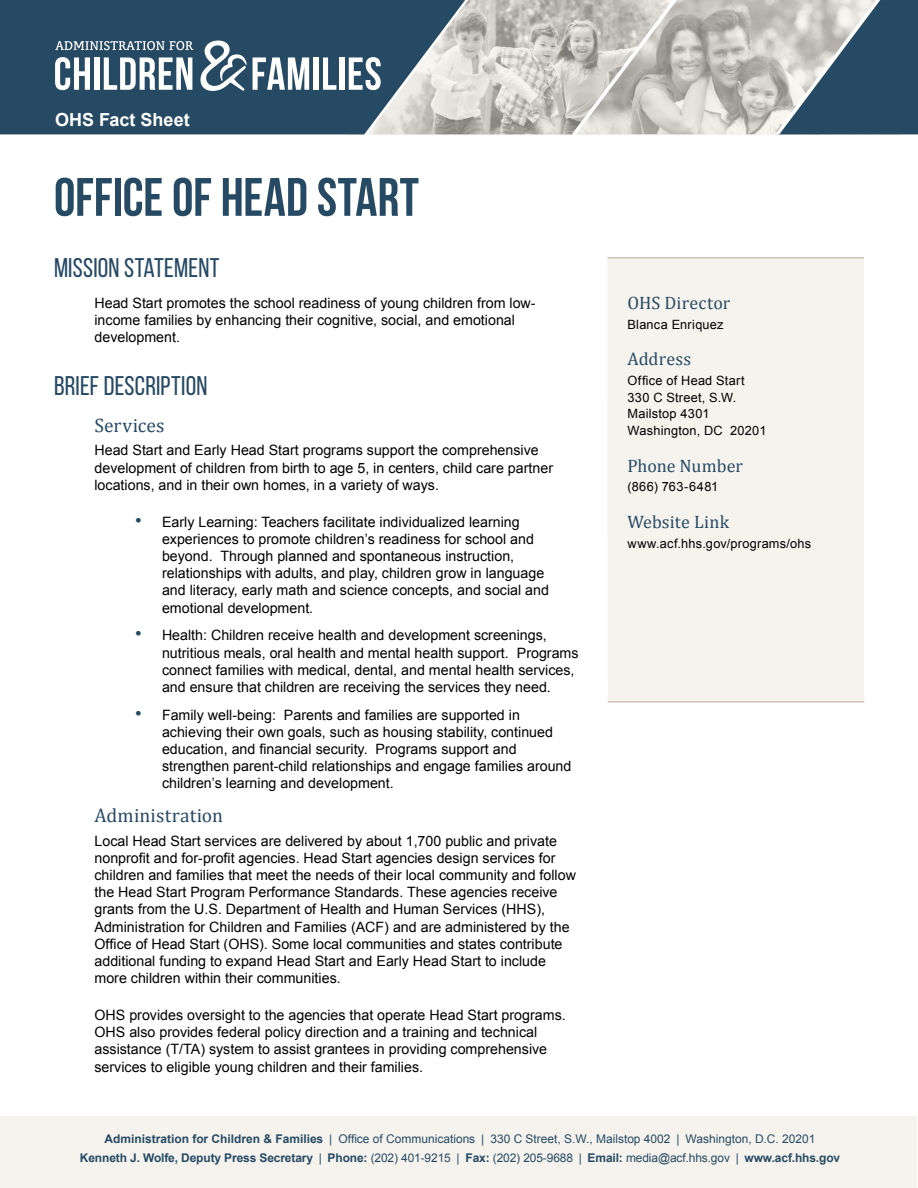
<style>
.page{position:relative;width:918px;height:1188px;background:#fff}
.page>*{position:absolute;margin:0;border:0;box-sizing:border-box;transform-origin:0 0}
.H1_-_Title{font:700 54px "Bebas Neue";letter-spacing:.005em;color:#264a64}
.H2_-_Section_Title{font:27px "Bebas Neue";letter-spacing:.005em;color:#264a64}
.H3_-_Subtitle{font:19.5px "Cambria";letter-spacing:.01em;color:#264a64}
.H4_-_Info_Box_Sectio{font:18px "Cambria";letter-spacing:.005em;color:#264a64}
.Fact_Sheet{font:700 18px "Arial";color:#fff}
.P_-_Body_Text{font:14.25px/17.1px "Arial";color:#000}
.P_-_Info_Box_Body_Te{font:12.75px/15.3px "Arial";letter-spacing:.02em;color:#000}
.t1{font:12px/19.5px "Arial";color:#264a64;text-align:center}
.s1{font-size:18.75px;color:#264a64}
.s2{font-weight:700}
</style>
<div class="page">
<div style="left:1px;top:1116px;width:916px;height:71px;background:#f6f3ee"></div>
<svg style="left:468px;top:0;width:307px;height:134px;background:#c6c3be"></svg>
<svg style="left:572px;top:0;width:105px;height:134px;background:#c6c3be"></svg>
<svg style="left:775px;top:0;width:143px;height:134px;background:#697e8c"></svg>
<div style="left:0;top:0;width:349px;height:134px;background:#264a64"></div>
<div style="left:608px;top:258px;width:256px;height:444px;background:#f6f3ee"></div>
<hr style="left:608px;top:257px;width:256px;height:2px;background:#cfc3ae">
<hr style="left:608px;top:701px;width:256px;height:2px;background:#cfc3ae">
<svg style="left:55px;top:41px;width:138px;height:9px"></svg>
<svg style="left:55px;top:57px;width:35px;height:33px"></svg>
<div style="left:94px;top:57px;width:5px;height:33px;background:#fff"></div>
<svg style="left:104px;top:57px;width:88px;height:33px"></svg>
<svg style="left:200px;top:41px;width:47px;height:50px"></svg>
<svg style="left:253px;top:57px;width:56px;height:33px"></svg>
<div style="left:314px;top:57px;width:5px;height:33px;background:#fff"></div>
<svg style="left:323px;top:57px;width:13px;height:33px"></svg>
<div style="left:339px;top:57px;width:5px;height:33px;background:#fff"></div>
<svg style="left:349px;top:0;width:119px;height:134px;background:#7e909b"></svg>
<p class="Fact_Sheet" style="left:55px;top:107px;width:136px">OHS Fact Sheet</p>
<h1 class="H1_-_Title" style="left:54px;top:168px;width:366px">OFFICE OF HEAD START</h1>
<h2 class="H2_-_Section_Title" style="left:54px;top:253px;width:167px">MISSION STATEMENT</h2>
<p class="P_-_Body_Text" style="left:94px;top:294px;width:443px">Head Start promotes the school readiness of young children from low&shy;income families by enhancing their cognitive, social, and emotional development.</p>
<h2 class="H2_-_Section_Title" style="left:54px;top:371px;width:155px">BRIEF DESCRIPTION</h2>
<h3 class="H3_-_Subtitle" style="left:94px;top:414px;width:72px">Services</h3>
<p class="P_-_Body_Text" style="left:94px;top:442px;width:460px">Head Start and Early Head Start programs support the comprehensive development of children from birth to age 5, in centers, child care partner locations, and in their own homes, in a variety of ways.</p>
<p class="P_-_Body_Text" style="left:162px;top:514px;width:389px;text-indent:-27px"><span class="s1">•</span> Early Learning: Teachers facilitate individualized learning experiences to promote children’s readiness for school and beyond. Through planned and spontaneous instruction, relationships with adults, and play, children grow in language and literacy, early math and science concepts, and social and emotional development.</p>
<p class="P_-_Body_Text" style="left:162px;top:627px;width:418px;text-indent:-27px"><span class="s1">•</span> Health: Children receive health and development screenings, nutritious meals, oral health and mental health support. Programs connect families with medical, dental, and mental health services, and ensure that children are receiving the services they need.</p>
<p class="P_-_Body_Text" style="left:162px;top:706px;width:411px;text-indent:-27px"><span class="s1">•</span> Family well-being: Parents and families are supported in achieving their own goals, such as housing stability, continued education, and financial security. Programs support and strengthen parent-child relationships and engage families around children’s learning and development.</p>
<h3 class="H3_-_Subtitle" style="left:94px;top:804px;width:130px">Administration</h3>
<p class="P_-_Body_Text" style="left:94px;top:833px;width:483px">Local Head Start services are delivered by about 1,700 public and private nonprofit and for-profit agencies. Head Start agencies design services for children and families that meet the needs of their local community and follow the Head Start Program Performance Standards. These agencies receive grants from the U.S. Department of Health and Human Services (HHS), Administration for Children and Families (ACF) and are administered by the Office of Head Start (OHS). Some local communities and states contribute additional funding to expand Head Start and Early Head Start to include more children within their communities.</p>
<p class="P_-_Body_Text" style="left:94px;top:1007px;width:473px">OHS provides oversight to the agencies that operate Head Start programs.<br>OHS also provides federal policy direction and a training and technical assistance (T/TA) system to assist grantees in providing comprehensive services to eligible young children and their families.</p>
<h4 class="H4_-_Info_Box_Sectio" style="left:627px;top:292px;width:104px">OHS Director</h4>
<p class="P_-_Info_Box_Body_Te" style="left:627px;top:317px;width:98px">Blanca Enriquez</p>
<h4 class="H4_-_Info_Box_Sectio" style="left:627px;top:348px;width:65px">Address</h4>
<p class="P_-_Info_Box_Body_Te" style="left:627px;top:373px;width:119px">Office of Head Start</p>
<p class="P_-_Info_Box_Body_Te" style="left:627px;top:390px;width:110px">330 C Street, S.W.<br>Mailstop 4301</p>
<p class="P_-_Info_Box_Body_Te" style="left:627px;top:423px;width:140px">Washington, DC 20201</p>
<h4 class="H4_-_Info_Box_Sectio" style="left:627px;top:455px;width:117px">Phone Number</h4>
<p class="P_-_Info_Box_Body_Te" style="left:627px;top:479px;width:92px">(866) 763-6481</p>
<h4 class="H4_-_Info_Box_Sectio" style="left:627px;top:511px;width:103px">Website Link</h4>
<p class="P_-_Info_Box_Body_Te" style="left:627px;top:536px;width:185px">www.acf.hhs.gov/programs/ohs</p>
<p class="t1" style="left:80px;top:1129px;width:762px"><span class="s2">Administration for Children &amp; Families</span> | Office of Communications | 330 C Street, S.W., Mailstop 4002 | Washington, D.C. 20201<br><span class="s2">Kenneth J. Wolfe, Deputy Press Secretary</span> | <span class="s2">Phone:</span> (202) 401-9215 | <span class="s2">Fax:</span> (202) 205-9688 | <span class="s2">Email:</span> media@acf.hhs.gov | <span class="s2">www.acf.hhs.gov</span></p>
</div>
